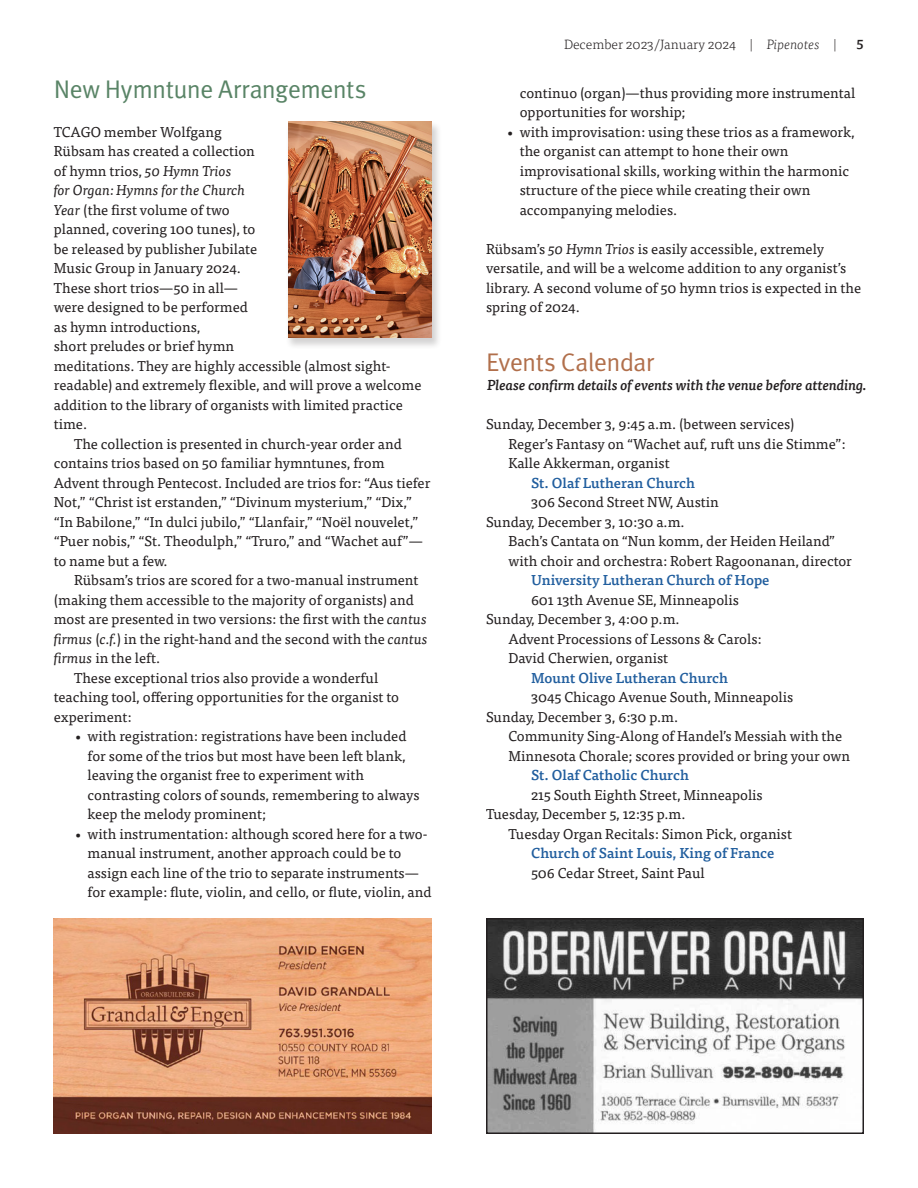
<style>
.page{position:relative;width:918px;height:1188px;background:#fff}
.page>*{position:absolute;margin:0;border:0;box-sizing:border-box;transform-origin:0 0}
.t1{font:25.5px "Meta Pro Norm";letter-spacing:-.025em;color:#598466}
.heading_interior__red{font:25.5px "Meta Pro Norm";letter-spacing:-.03em;color:#b16f4b}
.t2{font:14.25px/19.5px "Tisa Pro";color:#231f20}
.t3{font:500 14.25px "Tisa Pro";color:#215e9e}
.body_text_para1{font:italic 500 14.25px "Tisa Pro";letter-spacing:-.005em;color:#231f20}
.t4{font:300 13.5px "Tisa Pro";color:#231f20}
.t5{font:500 13.5px "Tisa Pro";color:#231f20}
.s1{font-style:italic}
</style>
<div class="page">
<div style="left:285px;top:121px;width:157px;height:229px;background:#231f20;opacity:.2"></div>
<img style="left:288px;top:122px;width:144px;height:216px">
<img style="left:54px;top:918px;width:378px;height:216px">
<img style="left:489px;top:921px;width:372px;height:210px">
<div style="left:486px;top:918px;width:378px;height:216px;border:2px solid #231f20"></div>
<h1 class="t1" style="left:54px;top:69px;width:314px">New Hymntune Arrangements</h1>
<p class="t2" style="left:54px;top:121px;width:369px">TCAGO member Wolfgang<br>Rübsam has created a collection<br>of hymn trios, <span class="s1">50 Hymn Trios<br>for Organ: Hymns for the Church<br>Year</span> (the first volume of two<br>planned, covering 100 tunes), to<br>be released by publisher Jubilate<br>Music Group in January 2024.<br>These short trios—50 in all—<br>were designed to be performed<br>as hymn introductions,<br>short preludes or brief hymn<br>meditations. They are highly accessible (almost sight&shy;readable) and extremely flexible, and will prove a welcome addition to the library of organists with limited practice time.</p>
<p class="t2" style="left:54px;top:433px;width:378px;text-indent:20px">The collection is presented in church-year order and contains trios based on 50 familiar hymntunes, from Advent through Pentecost. Included are trios for: “Aus tiefer Not,” “Christ ist erstanden,” “Divinum mysterium,” “Dix,” “In Babilone,” “In dulci jubilo,” “Llanfair,” “Noël nouvelet,” “Puer nobis,” “St. Theodulph,” “Truro,” and “Wachet auf”— to name but a few.</p>
<p class="t2" style="left:74px;top:569px;width:346px">Rübsam’s trios are scored for a two-manual instrument</p>
<p class="t2" style="left:54px;top:589px;width:362px">(making them accessible to the majority of organists) and</p>
<p class="t2" style="left:54px;top:608px;width:375px">most are presented in two versions: the first with the <span class="s1">cantus</span></p>
<p class="t2" style="left:54px;top:628px;width:376px"><span class="s1">firmus</span> (<span class="s1">c.f.</span>) in the right-hand and the second with the <span class="s1">cantus</span></p>
<p class="t2" style="left:54px;top:647px;width:108px"><span class="s1">firmus</span> in the left.</p>
<p class="t2" style="left:74px;top:667px;width:306px">These exceptional trios also provide a wonderful</p>
<p class="t2" style="left:54px;top:686px;width:347px">teaching tool, offering opportunities for the organist to</p>
<p class="t2" style="left:54px;top:706px;width:79px">experiment:</p>
<p class="t2" style="left:88px;top:725px;width:334px;text-indent:-14px">• with registration: registrations have been included for some of the trios but most have been left blank, leaving the organist free to experiment with contrasting colors of sounds, remembering to always keep the melody prominent;</p>
<p class="t2" style="left:88px;top:823px;width:345px;text-indent:-14px">• with instrumentation: although scored here for a two&shy;manual instrument, another approach could be to assign each line of the trio to separate instruments— for example: flute, violin, and cello, or flute, violin, and</p>
<p class="t4" style="left:564px;top:35px;width:274px">December 2023/January 2024 | <span class="s1">Pipenotes</span> |</p>
<p class="t5" style="left:857px;top:34px;width:9px">5</p>
<p class="t2" style="left:520px;top:82px;width:337px">continuo (organ)—thus providing more instrumental opportunities for worship;</p>
<p class="t2" style="left:520px;top:121px;width:337px;text-indent:-14px">• with improvisation: using these trios as a framework, the organist can attempt to hone their own improvisational skills, working within the harmonic structure of the piece while creating their own accompanying melodies.</p>
<p class="t2" style="left:486px;top:238px;width:377px">Rübsam’s <span class="s1">50 Hymn Trios</span> is easily accessible, extremely versatile, and will be a welcome addition to any organist’s library. A second volume of 50 hymn trios is expected in the spring of 2024.</p>
<p class="heading_interior__red" style="left:486px;top:342px;width:170px">Events Calendar</p>
<p class="body_text_para1" style="left:487px;top:374px;width:381px">Please confirm details of events with the venue before attending.</p>
<p class="t2" style="left:508px;top:413px;width:339px;text-indent:-22px">Sunday, December 3, 9:45 a.m. (between services)<br>Reger’s Fantasy on “Wachet auf, ruft uns die Stimme”:<br>Kalle Akkerman, organist</p>
<p class="t3" style="left:531px;top:471px;width:166px">St. Olaf Lutheran Church</p>
<p class="t2" style="left:486px;top:491px;width:234px;text-indent:45px">306 Second Street NW, Austin<br>Sunday, December 3, 10:30 a.m.</p>
<p class="t2" style="left:508px;top:530px;width:345px">Bach’s Cantata on “Nun komm, der Heiden Heiland” with choir and orchestra: Robert Ragoonanan, director</p>
<p class="t3" style="left:531px;top:569px;width:240px">University Lutheran Church of Hope</p>
<p class="t2" style="left:486px;top:589px;width:254px;text-indent:45px">601 13th Avenue SE, Minneapolis<br>Sunday, December 3, 4:00 p.m.</p>
<p class="t2" style="left:508px;top:628px;width:255px">Advent Processions of Lessons &amp; Carols:<br>David Cherwien, organist</p>
<p class="t3" style="left:531px;top:666px;width:199px">Mount Olive Lutheran Church</p>
<p class="t2" style="left:486px;top:686px;width:309px;text-indent:45px">3045 Chicago Avenue South, Minneapolis<br>Sunday, December 3, 6:30 p.m.</p>
<p class="t2" style="left:508px;top:725px;width:343px">Community Sing-Along of Handel’s Messiah with the<br>Minnesota Chorale; scores provided or bring your own</p>
<p class="t3" style="left:531px;top:764px;width:160px">St. Olaf Catholic Church</p>
<p class="t2" style="left:486px;top:784px;width:278px;text-indent:45px">215 South Eighth Street, Minneapolis<br>Tuesday, December 5, 12:35 p.m.</p>
<p class="t2" style="left:508px;top:823px;width:285px">Tuesday Organ Recitals: Simon Pick, organist</p>
<p class="t3" style="left:531px;top:842px;width:245px">Church of Saint Louis, King of France</p>
<p class="t2" style="left:531px;top:862px;width:175px">506 Cedar Street, Saint Paul</p>
</div>
